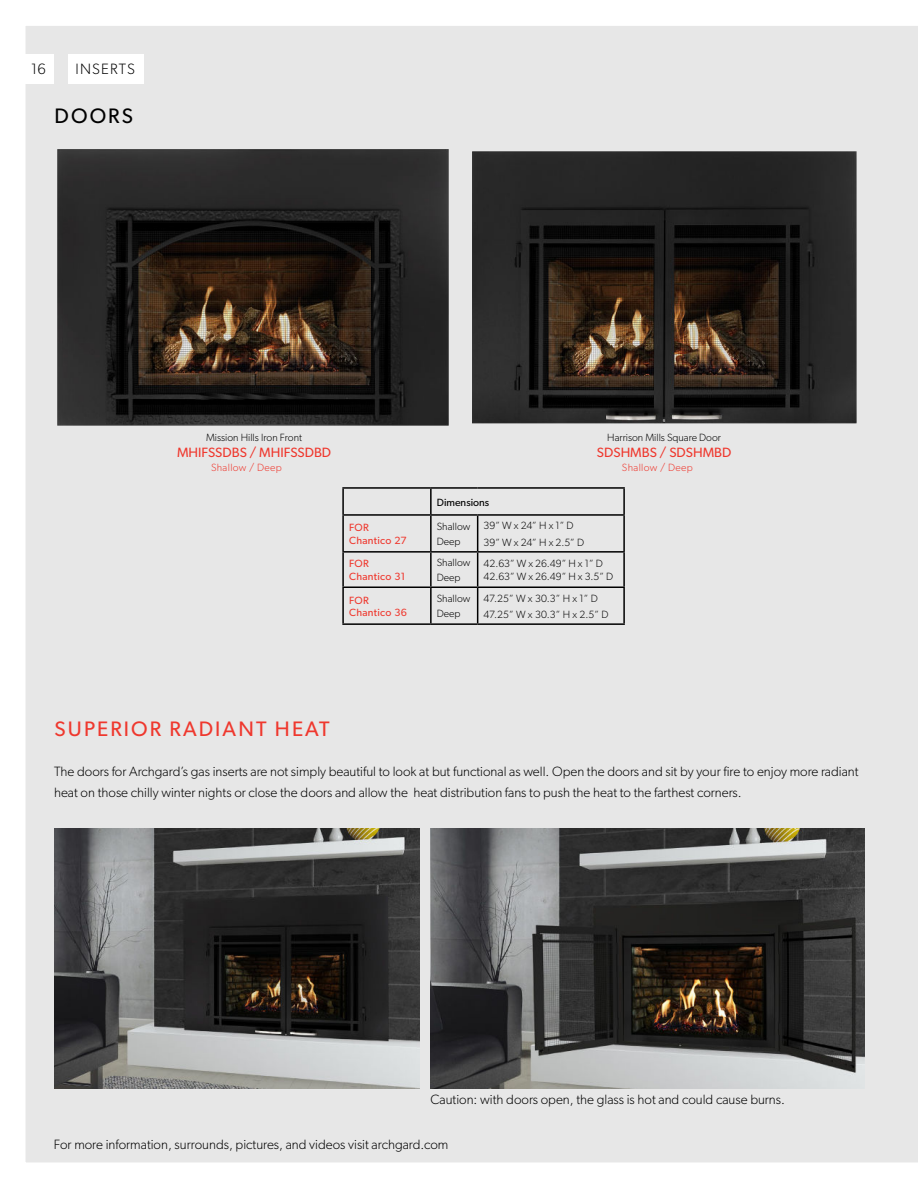
<style>
.page{position:relative;width:918px;height:1188px;background:#fff}
.page>*{position:absolute;margin:0;border:0;box-sizing:border-box;transform-origin:0 0}
.t1{font:21px "Gibson";letter-spacing:.1em;color:#ef382e}
.t2{font:21px "Gibson";letter-spacing:.1em;color:#000}
.t3{font:300 15px "Gibson";letter-spacing:.08em;color:#000}
.t4{font:300 13.5px/21px "Gibson";color:#000}
.t5{font:13.5px "Gibson";color:#ef382e}
.t6{font:300 10.5px/15px "Gibson";color:#000}
.t7{font:10.5px/12.6px "Gibson";letter-spacing:.03em;color:#ef382e}
.t8{font:300 10.5px "Gibson";letter-spacing:.03em;color:#ef382e}
.t9{font:10.5px "Gibson";color:#000}
</style>
<div class="page">
<div style="left:25px;top:26px;width:893px;height:1137px;background:#e7e7e7"></div>
<img style="left:54px;top:143px;width:400px;height:285px">
<img style="left:464px;top:149px;width:400px;height:279px">
<hr style="left:342px;top:487px;width:89px;height:2px;background:#000">
<hr style="left:342px;top:489px;width:2px;height:25px;background:#000">
<hr style="left:431px;top:487px;width:47px;height:2px;background:#000">
<hr style="left:430px;top:489px;width:2px;height:25px;background:#000">
<hr style="left:478px;top:487px;width:147px;height:2px;background:#000">
<hr style="left:623px;top:489px;width:2px;height:25px;background:#000">
<hr style="left:342px;top:514px;width:89px;height:2px;background:#000">
<hr style="left:342px;top:516px;width:2px;height:35px;background:#000">
<hr style="left:431px;top:514px;width:47px;height:2px;background:#000">
<hr style="left:430px;top:516px;width:2px;height:35px;background:#000">
<hr style="left:478px;top:514px;width:147px;height:2px;background:#000">
<hr style="left:342px;top:551px;width:89px;height:2px;background:#000">
<hr style="left:342px;top:553px;width:2px;height:33px;background:#000">
<hr style="left:430px;top:553px;width:2px;height:33px;background:#000">
<hr style="left:342px;top:586px;width:89px;height:2px;background:#000">
<hr style="left:342px;top:588px;width:2px;height:35px;background:#000">
<hr style="left:342px;top:623px;width:89px;height:2px;background:#000">
<hr style="left:477px;top:516px;width:1px;height:35px;background:#000">
<hr style="left:623px;top:516px;width:2px;height:35px;background:#000">
<hr style="left:431px;top:551px;width:47px;height:2px;background:#000">
<hr style="left:478px;top:551px;width:147px;height:2px;background:#000">
<hr style="left:477px;top:553px;width:1px;height:33px;background:#000">
<hr style="left:623px;top:553px;width:2px;height:33px;background:#000">
<hr style="left:431px;top:586px;width:47px;height:2px;background:#000">
<hr style="left:430px;top:588px;width:2px;height:35px;background:#000">
<hr style="left:478px;top:586px;width:147px;height:2px;background:#000">
<hr style="left:477px;top:588px;width:1px;height:35px;background:#000">
<hr style="left:623px;top:588px;width:2px;height:35px;background:#000">
<hr style="left:431px;top:623px;width:47px;height:2px;background:#000">
<hr style="left:478px;top:623px;width:147px;height:2px;background:#000">
<img style="left:55px;top:829px;width:365px;height:259px">
<img style="left:430px;top:829px;width:435px;height:259px">
<div style="left:25px;top:54px;width:29px;height:30px;background:#fff"></div>
<div style="left:69px;top:54px;width:75px;height:30px;background:#fff"></div>
<p class="t3" style="left:31px;top:63px;width:16px">16</p>
<p class="t3" style="left:75px;top:63px;width:61px">INSERTS</p>
<h1 class="t2" style="left:55px;top:107px;width:80px">DOORS</h1>
<p class="t6" style="left:206px;top:430px;width:97px">Mission Hills Iron Front</p>
<p class="t5" style="left:177px;top:447px;width:156px">MHIFSSDBS / MHIFSSDBD</p>
<p class="t6" style="left:607px;top:430px;width:115px">Harrison Mills Square Door</p>
<p class="t5" style="left:597px;top:447px;width:136px">SDSHMBS / SDSHMBD</p>
<p class="t8" style="left:211px;top:463px;width:72px">Shallow / Deep</p>
<p class="t8" style="left:622px;top:463px;width:72px">Shallow / Deep</p>
<p class="t9" style="left:437px;top:498px;width:54px">Dimensions</p>
<p class="t7" style="left:349px;top:522px;width:59px">FOR<br>Chantico 27</p>
<p class="t6" style="left:437px;top:520px;width:35px">Shallow<br>Deep</p>
<p class="t6" style="left:484px;top:518px;width:102px;line-height:16.5px">39” W x 24” H x 1” D<br>39” W x 24” H x 2.5” D</p>
<p class="t7" style="left:349px;top:558px;width:58px">FOR<br>Chantico 31</p>
<p class="t6" style="left:437px;top:556px;width:35px">Shallow<br>Deep</p>
<p class="t6" style="left:484px;top:558px;width:131px;line-height:12.6px">42.63” W x 26.49” H x 1” D<br>42.63” W x 26.49” H x 3.5” D</p>
<p class="t7" style="left:349px;top:594px;width:59px">FOR<br>Chantico 36</p>
<p class="t6" style="left:437px;top:592px;width:35px">Shallow<br>Deep</p>
<p class="t6" style="left:484px;top:590px;width:126px;line-height:16.5px">47.25” W x 30.3” H x 1” D<br>47.25” W x 30.3” H x 2.5” D</p>
<h1 class="t1" style="left:55px;top:719px;width:277px">SUPERIOR RADIANT HEAT</h1>
<p class="t4" style="left:54px;top:761px;width:806px">The doors for Archgard’s gas inserts are not simply beautiful to look at but functional as well. Open the doors and sit by your fire to enjoy more radiant heat on those chilly winter nights or close the doors and allow the heat distribution fans to push the heat to the farthest corners.</p>
<p class="t4" style="left:430px;top:1090px;width:356px">Caution: with doors open, the glass is hot and could cause burns.</p>
<p class="t4" style="left:54px;top:1135px;width:396px">For more information, surrounds, pictures, and videos visit archgard.com</p>
</div>
